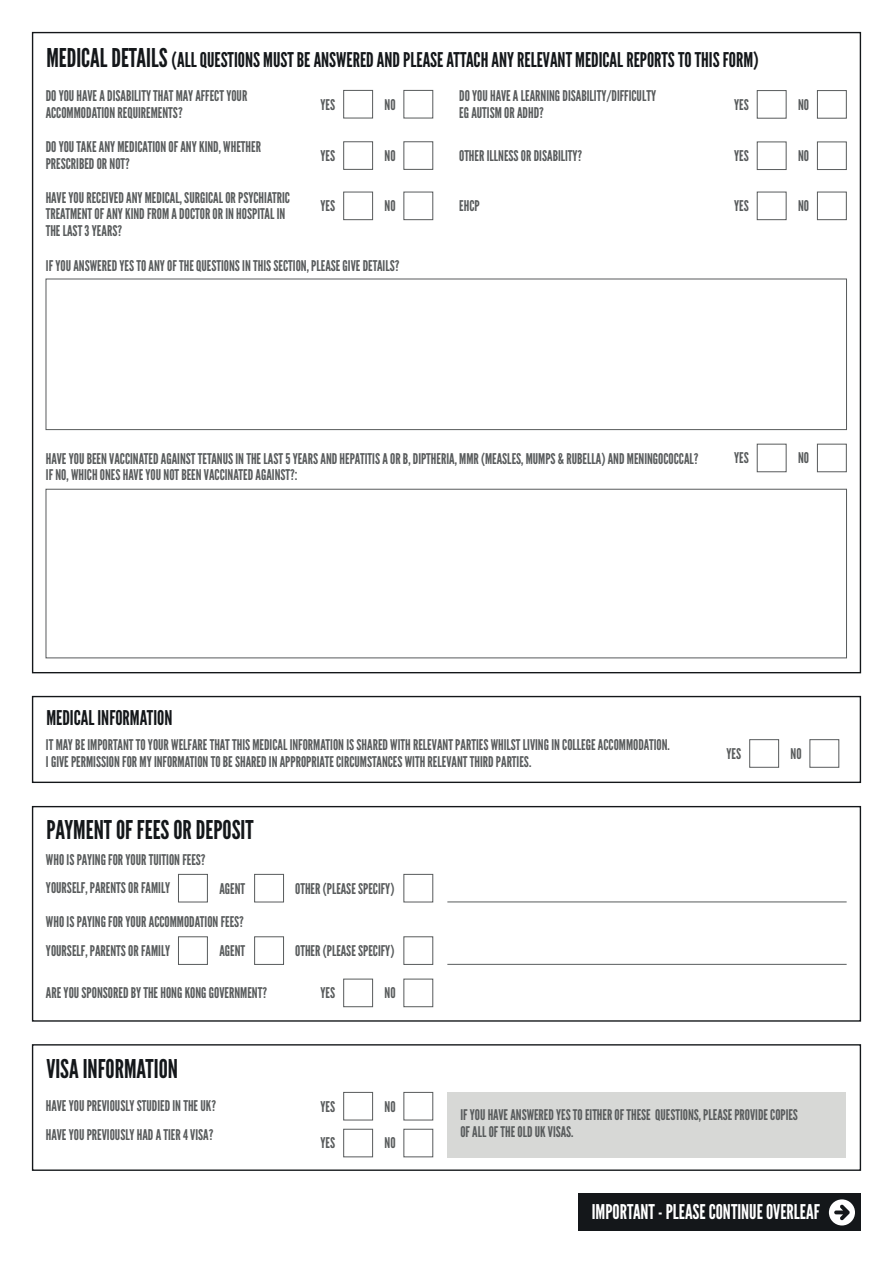
<style>
.page{position:relative;width:893px;height:1263px;background:#fff}
.page>*{position:absolute;margin:0;border:0;box-sizing:border-box;transform-origin:0 0}
.FORM_-_HEADINGS{font:25.8px "League Gothic";color:#14171a}
.FORM_-_HEADINGS-2{font:20.25px "League Gothic";color:#14171a}
.FORM_-_HEADINGS-3{font:20.25px "League Gothic";color:#fff}
._04_-_MAIN_COPY{font:14.7px/16.6px "League Gothic";color:#585b5c}
.s1{font-size:25.8px}
</style>
<div class="page">
<div style="left:579px;top:1194px;width:282px;height:37px;background:#14171a"></div>
<div style="left:829px;top:1199px;width:26px;height:26px;background:#fff;border-radius:50%"></div>
<svg style="left:834px;top:1204px;width:16px;height:16px"></svg>
<svg style="left:31px;top:31px;width:831px;height:643px"></svg>
<div style="left:32px;top:806px;width:829px;height:216px;border:1px solid #14171a"></div>
<div style="left:32px;top:696px;width:829px;height:87px;border:1px solid #14171a"></div>
<div style="left:404px;top:979px;width:29px;height:28px;border:1px solid #585b5c"></div>
<div style="left:343px;top:979px;width:30px;height:28px;border:1px solid #585b5c"></div>
<div style="left:254px;top:874px;width:30px;height:28px;border:1px solid #585b5c"></div>
<div style="left:178px;top:874px;width:30px;height:28px;border:1px solid #585b5c"></div>
<div style="left:254px;top:936px;width:30px;height:29px;border:1px solid #585b5c"></div>
<div style="left:178px;top:936px;width:30px;height:29px;border:1px solid #585b5c"></div>
<div style="left:404px;top:874px;width:29px;height:28px;border:1px solid #585b5c"></div>
<div style="left:404px;top:936px;width:29px;height:29px;border:1px solid #585b5c"></div>
<div style="left:817px;top:444px;width:30px;height:28px;border:1px solid #585b5c"></div>
<div style="left:757px;top:444px;width:29px;height:28px;border:1px solid #585b5c"></div>
<div style="left:810px;top:739px;width:29px;height:28px;border:1px solid #585b5c"></div>
<div style="left:749px;top:739px;width:30px;height:28px;border:1px solid #585b5c"></div>
<div style="left:404px;top:90px;width:29px;height:28px;border:1px solid #585b5c"></div>
<div style="left:343px;top:90px;width:30px;height:28px;border:1px solid #585b5c"></div>
<div style="left:404px;top:141px;width:29px;height:29px;border:1px solid #585b5c"></div>
<div style="left:343px;top:141px;width:30px;height:29px;border:1px solid #585b5c"></div>
<div style="left:404px;top:192px;width:29px;height:28px;border:1px solid #585b5c"></div>
<div style="left:343px;top:192px;width:30px;height:28px;border:1px solid #585b5c"></div>
<div style="left:817px;top:90px;width:30px;height:28px;border:1px solid #585b5c"></div>
<div style="left:757px;top:90px;width:29px;height:28px;border:1px solid #585b5c"></div>
<div style="left:817px;top:142px;width:30px;height:28px;border:1px solid #585b5c"></div>
<div style="left:757px;top:142px;width:29px;height:28px;border:1px solid #585b5c"></div>
<div style="left:817px;top:192px;width:30px;height:28px;border:1px solid #585b5c"></div>
<div style="left:757px;top:192px;width:29px;height:28px;border:1px solid #585b5c"></div>
<hr style="left:447px;top:901px;width:400px;height:1px;background:#585b5c">
<hr style="left:447px;top:964px;width:400px;height:1px;background:#585b5c">
<div style="left:32px;top:1044px;width:829px;height:127px;border:1px solid #14171a"></div>
<div style="left:404px;top:1092px;width:29px;height:28px;border:1px solid #585b5c"></div>
<div style="left:343px;top:1092px;width:30px;height:28px;border:1px solid #585b5c"></div>
<div style="left:404px;top:1129px;width:29px;height:28px;border:1px solid #585b5c"></div>
<div style="left:343px;top:1129px;width:30px;height:28px;border:1px solid #585b5c"></div>
<div style="left:447px;top:1092px;width:399px;height:65px;background:#d7d8d6"></div>
<div style="left:46px;top:279px;width:801px;height:151px;border:1px solid #585b5c"></div>
<div style="left:46px;top:489px;width:801px;height:169px;border:1px solid #585b5c"></div>
<p class="FORM_-_HEADINGS-2" style="left:46px;top:48px;width:714px"><span class="s1">MEDICAL DETAILS</span> (ALL QUESTIONS MUST BE ANSWERED AND PLEASE ATTACH ANY RELEVANT MEDICAL REPORTS TO THIS FORM)</p>
<p class="_04_-_MAIN_COPY" style="left:46px;top:87px;width:203px">DO YOU HAVE A DISABILITY THAT MAY AFFECT YOUR<br>ACCOMMODATION REQUIREMENTS?</p>
<p class="_04_-_MAIN_COPY" style="left:321px;top:96px;width:16px">YES</p>
<p class="_04_-_MAIN_COPY" style="left:385px;top:96px;width:13px">NO</p>
<p class="_04_-_MAIN_COPY" style="left:46px;top:139px;width:217px">DO YOU TAKE ANY MEDICATION OF ANY KIND, WHETHER<br>PRESCRIBED OR NOT?</p>
<p class="_04_-_MAIN_COPY" style="left:321px;top:148px;width:16px">YES</p>
<p class="_04_-_MAIN_COPY" style="left:385px;top:148px;width:13px">NO</p>
<p class="_04_-_MAIN_COPY" style="left:46px;top:189px;width:246px">HAVE YOU RECEIVED ANY MEDICAL, SURGICAL OR PSYCHIATRIC<br>TREATMENT OF ANY KIND FROM A DOCTOR OR IN HOSPITAL IN<br>THE LAST 3 YEARS?</p>
<p class="_04_-_MAIN_COPY" style="left:321px;top:198px;width:16px">YES</p>
<p class="_04_-_MAIN_COPY" style="left:385px;top:198px;width:13px">NO</p>
<p class="_04_-_MAIN_COPY" style="left:46px;top:258px;width:355px">IF YOU ANSWERED YES TO ANY OF THE QUESTIONS IN THIS SECTION, PLEASE GIVE DETAILS?</p>
<p class="_04_-_MAIN_COPY" style="left:459px;top:88px;width:198px">DO YOU HAVE A LEARNING DISABILITY/DIFFICULTY<br>EG AUTISM OR ADHD?</p>
<p class="_04_-_MAIN_COPY" style="left:734px;top:96px;width:16px">YES</p>
<p class="_04_-_MAIN_COPY" style="left:798px;top:96px;width:13px">NO</p>
<p class="_04_-_MAIN_COPY" style="left:459px;top:147px;width:125px">OTHER ILLNESS OR DISABILITY?</p>
<p class="_04_-_MAIN_COPY" style="left:734px;top:148px;width:16px">YES</p>
<p class="_04_-_MAIN_COPY" style="left:798px;top:148px;width:13px">NO</p>
<p class="_04_-_MAIN_COPY" style="left:459px;top:198px;width:22px">EHCP</p>
<p class="_04_-_MAIN_COPY" style="left:734px;top:198px;width:16px">YES</p>
<p class="_04_-_MAIN_COPY" style="left:798px;top:198px;width:13px">NO</p>
<p class="_04_-_MAIN_COPY" style="left:46px;top:450px;width:654px">HAVE YOU BEEN VACCINATED AGAINST TETANUS IN THE LAST 5 YEARS AND HEPATITIS A OR B, DIPTHERIA, MMR (MEASLES, MUMPS &amp; RUBELLA) AND MENINGOCOCCAL?<br>IF NO, WHICH ONES HAVE YOU NOT BEEN VACCINATED AGAINST?:</p>
<p class="_04_-_MAIN_COPY" style="left:734px;top:450px;width:16px">YES</p>
<p class="_04_-_MAIN_COPY" style="left:798px;top:450px;width:13px">NO</p>
<p class="FORM_-_HEADINGS-2" style="left:46px;top:706px;width:127px">MEDICAL INFORMATION</p>
<p class="_04_-_MAIN_COPY" style="left:46px;top:737px;width:625px">IT MAY BE IMPORTANT TO YOUR WELFARE THAT THIS MEDICAL INFORMATION IS SHARED WITH RELEVANT PARTIES WHILST LIVING IN COLLEGE ACCOMMODATION.<br>I GIVE PERMISSION FOR MY INFORMATION TO BE SHARED IN APPROPRIATE CIRCUMSTANCES WITH RELEVANT THIRD PARTIES.</p>
<p class="FORM_-_HEADINGS" style="left:46px;top:815px;width:209px">PAYMENT OF FEES OR DEPOSIT</p>
<p class="_04_-_MAIN_COPY" style="left:46px;top:851px;width:161px">WHO IS PAYING FOR YOUR TUITION FEES?</p>
<p class="_04_-_MAIN_COPY" style="left:46px;top:880px;width:126px">YOURSELF, PARENTS OR FAMILY</p>
<p class="_04_-_MAIN_COPY" style="left:219px;top:880px;width:27px">AGENT</p>
<p class="_04_-_MAIN_COPY" style="left:295px;top:880px;width:101px">OTHER (PLEASE SPECIFY)</p>
<p class="_04_-_MAIN_COPY" style="left:46px;top:914px;width:199px">WHO IS PAYING FOR YOUR ACCOMMODATION FEES?</p>
<p class="_04_-_MAIN_COPY" style="left:46px;top:942px;width:126px">YOURSELF, PARENTS OR FAMILY</p>
<p class="_04_-_MAIN_COPY" style="left:219px;top:942px;width:27px">AGENT</p>
<p class="_04_-_MAIN_COPY" style="left:295px;top:942px;width:101px">OTHER (PLEASE SPECIFY)</p>
<p class="_04_-_MAIN_COPY" style="left:46px;top:984px;width:223px">ARE YOU SPONSORED BY THE HONG KONG GOVERNMENT?</p>
<p class="_04_-_MAIN_COPY" style="left:321px;top:985px;width:16px">YES</p>
<p class="_04_-_MAIN_COPY" style="left:385px;top:985px;width:13px">NO</p>
<p class="_04_-_MAIN_COPY" style="left:727px;top:745px;width:16px">YES</p>
<p class="_04_-_MAIN_COPY" style="left:791px;top:745px;width:13px">NO</p>
<p class="FORM_-_HEADINGS" style="left:46px;top:1053px;width:133px">VISA INFORMATION</p>
<p class="_04_-_MAIN_COPY" style="left:46px;top:1098px;width:172px">HAVE YOU PREVIOUSLY STUDIED IN THE UK?</p>
<p class="_04_-_MAIN_COPY" style="left:46px;top:1126px;width:169px">HAVE YOU PREVIOUSLY HAD A TIER 4 VISA?</p>
<p class="_04_-_MAIN_COPY" style="left:321px;top:1098px;width:16px">YES</p>
<p class="_04_-_MAIN_COPY" style="left:385px;top:1098px;width:13px">NO</p>
<p class="_04_-_MAIN_COPY" style="left:321px;top:1135px;width:16px">YES</p>
<p class="_04_-_MAIN_COPY" style="left:385px;top:1135px;width:13px">NO</p>
<p class="_04_-_MAIN_COPY" style="left:460px;top:1106px;width:339px">IF YOU HAVE ANSWERED YES TO EITHER OF THESE QUESTIONS, PLEASE PROVIDE COPIES<br>OF ALL OF THE OLD UK VISAS.</p>
<p class="FORM_-_HEADINGS-3" style="left:592px;top:1200px;width:230px">IMPORTANT - PLEASE CONTINUE OVERLEAF</p>
</div>
